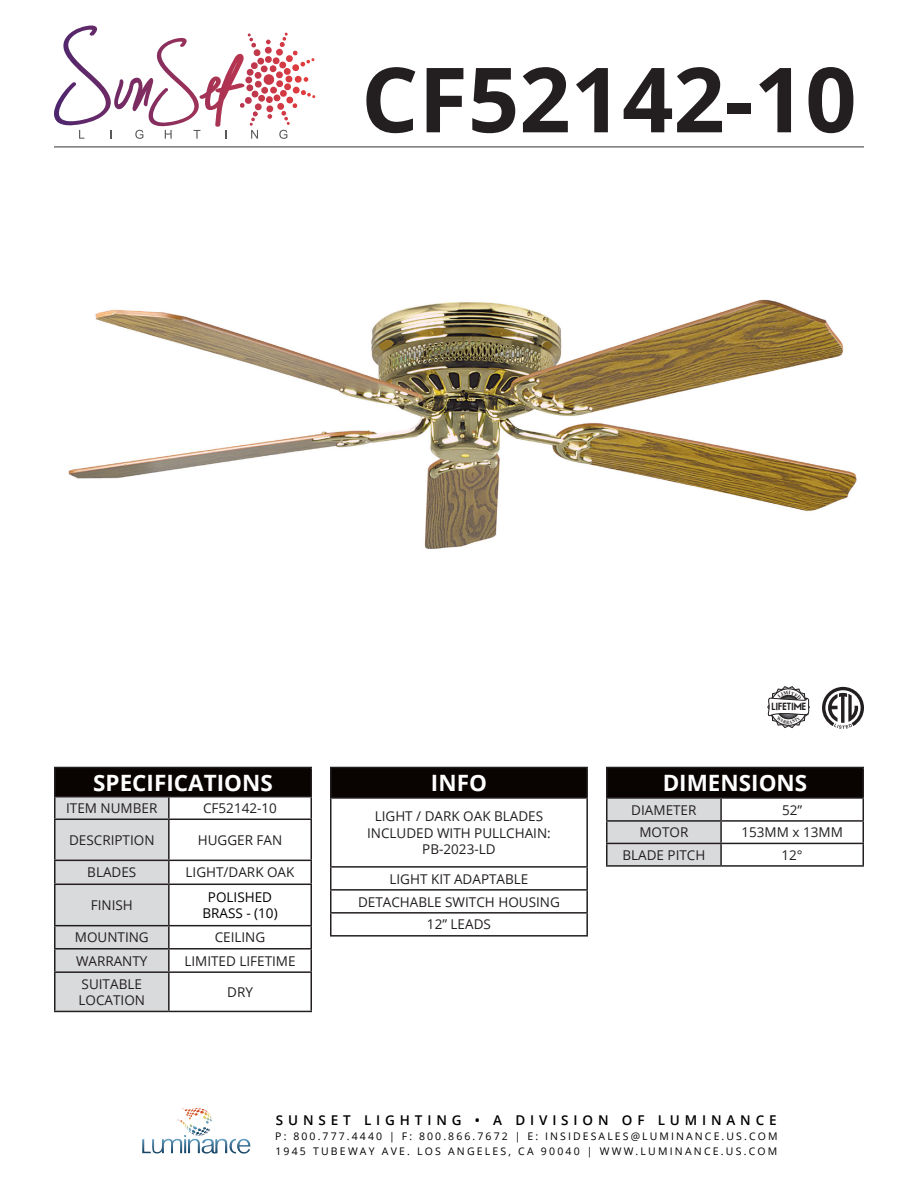
<style>
.page{position:relative;width:918px;height:1188px;background:#fff}
.page>*{position:absolute;margin:0;border:0;box-sizing:border-box;transform-origin:0 0}
.t1{font:700 90px "Open Sans";color:#231f20}
.t2{font:700 22.5px "Open Sans";color:#fff}
.t3{font:13.5px "Open Sans";color:#231f20}
.t4{font:600 13.5px "Open Sans";letter-spacing:.36em;color:#000}
.t5{font:13.5px "Open Sans";color:#000}
.t6{font:10.5px/15px "Open Sans";letter-spacing:.21em;color:#000}
.t7{font:700 9.9px "Movement";color:#231f20}
</style>
<div class="page">
<img style="left:182px;top:1108px;width:29px;height:9px">
<hr style="left:54px;top:146px;width:810px;height:2px;background:#76787b">
<svg style="left:54px;top:26px;width:261px;height:113px"></svg>
<svg style="left:822px;top:687px;width:42px;height:42px"></svg>
<div style="left:607px;top:767px;width:256px;height:31px;background:#090302"></div>
<div style="left:608px;top:799px;width:112px;height:66px;background:#d9dadc"></div>
<hr style="left:606px;top:767px;width:115px;height:1px;background:#231f20">
<hr style="left:606px;top:768px;width:2px;height:29px;background:#231f20">
<hr style="left:721px;top:767px;width:143px;height:1px;background:#231f20">
<hr style="left:862px;top:768px;width:2px;height:29px;background:#231f20">
<hr style="left:606px;top:797px;width:115px;height:2px;background:#231f20">
<hr style="left:606px;top:799px;width:2px;height:21px;background:#231f20">
<hr style="left:721px;top:797px;width:143px;height:2px;background:#231f20">
<hr style="left:720px;top:799px;width:2px;height:21px;background:#231f20">
<hr style="left:862px;top:799px;width:2px;height:21px;background:#231f20">
<hr style="left:606px;top:820px;width:115px;height:2px;background:#231f20">
<hr style="left:606px;top:822px;width:2px;height:21px;background:#231f20">
<hr style="left:721px;top:820px;width:143px;height:2px;background:#231f20">
<hr style="left:720px;top:822px;width:2px;height:21px;background:#231f20">
<hr style="left:862px;top:822px;width:2px;height:21px;background:#231f20">
<hr style="left:606px;top:843px;width:115px;height:1px;background:#231f20">
<hr style="left:606px;top:844px;width:2px;height:21px;background:#231f20">
<hr style="left:721px;top:843px;width:143px;height:1px;background:#231f20">
<hr style="left:720px;top:844px;width:2px;height:21px;background:#231f20">
<hr style="left:862px;top:844px;width:2px;height:21px;background:#231f20">
<hr style="left:606px;top:865px;width:115px;height:2px;background:#231f20">
<hr style="left:721px;top:865px;width:143px;height:2px;background:#231f20">
<div style="left:331px;top:767px;width:256px;height:31px;background:#090302"></div>
<hr style="left:330px;top:767px;width:258px;height:1px;background:#231f20">
<hr style="left:330px;top:768px;width:2px;height:29px;background:#231f20">
<hr style="left:586px;top:768px;width:2px;height:29px;background:#231f20">
<hr style="left:330px;top:797px;width:258px;height:2px;background:#231f20">
<hr style="left:330px;top:799px;width:2px;height:67px;background:#231f20">
<hr style="left:586px;top:799px;width:2px;height:67px;background:#231f20">
<hr style="left:330px;top:866px;width:258px;height:2px;background:#231f20">
<hr style="left:330px;top:868px;width:2px;height:21px;background:#231f20">
<hr style="left:586px;top:868px;width:2px;height:21px;background:#231f20">
<hr style="left:330px;top:889px;width:258px;height:2px;background:#231f20">
<hr style="left:330px;top:891px;width:2px;height:21px;background:#231f20">
<hr style="left:586px;top:891px;width:2px;height:21px;background:#231f20">
<hr style="left:330px;top:912px;width:258px;height:2px;background:#231f20">
<hr style="left:330px;top:914px;width:2px;height:21px;background:#231f20">
<hr style="left:586px;top:914px;width:2px;height:21px;background:#231f20">
<hr style="left:330px;top:935px;width:258px;height:2px;background:#231f20">
<div style="left:55px;top:767px;width:256px;height:30px;background:#090302"></div>
<div style="left:56px;top:797px;width:112px;height:214px;background:#d9dadc"></div>
<hr style="left:54px;top:767px;width:115px;height:1px;background:#231f20">
<hr style="left:54px;top:768px;width:2px;height:28px;background:#231f20">
<hr style="left:169px;top:767px;width:143px;height:1px;background:#231f20">
<hr style="left:310px;top:768px;width:2px;height:28px;background:#231f20">
<hr style="left:54px;top:796px;width:115px;height:1px;background:#231f20">
<hr style="left:54px;top:797px;width:2px;height:22px;background:#231f20">
<hr style="left:169px;top:796px;width:143px;height:1px;background:#231f20">
<hr style="left:168px;top:797px;width:2px;height:22px;background:#231f20">
<hr style="left:310px;top:797px;width:2px;height:22px;background:#231f20">
<hr style="left:54px;top:819px;width:115px;height:1px;background:#231f20">
<hr style="left:54px;top:820px;width:2px;height:40px;background:#231f20">
<hr style="left:169px;top:819px;width:143px;height:1px;background:#231f20">
<hr style="left:168px;top:820px;width:2px;height:40px;background:#231f20">
<hr style="left:310px;top:820px;width:2px;height:40px;background:#231f20">
<hr style="left:54px;top:860px;width:115px;height:1px;background:#231f20">
<hr style="left:54px;top:861px;width:2px;height:23px;background:#231f20">
<hr style="left:169px;top:860px;width:143px;height:1px;background:#231f20">
<hr style="left:168px;top:861px;width:2px;height:23px;background:#231f20">
<hr style="left:310px;top:861px;width:2px;height:23px;background:#231f20">
<hr style="left:54px;top:884px;width:115px;height:1px;background:#231f20">
<hr style="left:54px;top:885px;width:2px;height:40px;background:#231f20">
<hr style="left:169px;top:884px;width:143px;height:1px;background:#231f20">
<hr style="left:168px;top:885px;width:2px;height:40px;background:#231f20">
<hr style="left:310px;top:885px;width:2px;height:40px;background:#231f20">
<hr style="left:54px;top:925px;width:115px;height:1px;background:#231f20">
<hr style="left:54px;top:926px;width:2px;height:22px;background:#231f20">
<hr style="left:169px;top:925px;width:143px;height:1px;background:#231f20">
<hr style="left:168px;top:926px;width:2px;height:22px;background:#231f20">
<hr style="left:310px;top:926px;width:2px;height:22px;background:#231f20">
<hr style="left:54px;top:948px;width:115px;height:2px;background:#231f20">
<hr style="left:54px;top:950px;width:2px;height:21px;background:#231f20">
<hr style="left:169px;top:948px;width:143px;height:2px;background:#231f20">
<hr style="left:168px;top:950px;width:2px;height:21px;background:#231f20">
<hr style="left:310px;top:950px;width:2px;height:21px;background:#231f20">
<hr style="left:54px;top:971px;width:115px;height:2px;background:#231f20">
<hr style="left:54px;top:973px;width:2px;height:38px;background:#231f20">
<hr style="left:169px;top:971px;width:143px;height:2px;background:#231f20">
<hr style="left:168px;top:973px;width:2px;height:38px;background:#231f20">
<hr style="left:310px;top:973px;width:2px;height:38px;background:#231f20">
<hr style="left:54px;top:1011px;width:115px;height:1px;background:#231f20">
<hr style="left:169px;top:1011px;width:143px;height:1px;background:#231f20">
<img style="left:68px;top:299px;width:789px;height:250px">
<svg style="left:768px;top:686px;width:42px;height:42px"></svg>
<p class="t1" style="left:361px;top:36px;width:497px">CF52142-10</p>
<p class="t2" style="left:93px;top:767px;width:181px">SPECIFICATIONS</p>
<p class="t3" style="left:66px;top:799px;width:93px">ITEM NUMBER</p>
<p class="t3" style="left:203px;top:799px;width:75px">CF52142-10</p>
<p class="t3" style="left:69px;top:831px;width:87px">DESCRIPTION</p>
<p class="t3" style="left:198px;top:831px;width:86px">HUGGER FAN</p>
<p class="t3" style="left:87px;top:863px;width:51px">BLADES</p>
<p class="t3" style="left:186px;top:863px;width:110px">LIGHT/DARK OAK</p>
<p class="t3" style="left:91px;top:896px;width:44px">FINISH</p>
<p class="t5" style="left:208px;top:888px;width:66px">POLISHED</p>
<p class="t5" style="left:202px;top:904px;width:77px">BRASS - (10)</p>
<p class="t3" style="left:75px;top:928px;width:75px">MOUNTING</p>
<p class="t3" style="left:215px;top:928px;width:52px">CEILING</p>
<p class="t3" style="left:76px;top:951px;width:73px">WARRANTY</p>
<p class="t3" style="left:184px;top:951px;width:113px">LIMITED LIFETIME</p>
<p class="t3" style="left:82px;top:975px;width:62px">SUITABLE</p>
<p class="t3" style="left:79px;top:991px;width:68px">LOCATION</p>
<p class="t3" style="left:227px;top:983px;width:27px">DRY</p>
<p class="t2" style="left:431px;top:767px;width:58px">INFO</p>
<p class="t3" style="left:375px;top:807px;width:170px">LIGHT / DARK OAK BLADES</p>
<p class="t3" style="left:367px;top:823px;width:185px">INCLUDED WITH PULLCHAIN:</p>
<p class="t3" style="left:422px;top:840px;width:75px">PB-2023-LD</p>
<p class="t3" style="left:390px;top:869px;width:140px">LIGHT KIT ADAPTABLE</p>
<p class="t3" style="left:358px;top:892px;width:203px">DETACHABLE SWITCH HOUSING</p>
<p class="t3" style="left:427px;top:915px;width:65px">12” LEADS</p>
<p class="t7" style="left:772px;top:700px;width:36px">LIFETIME</p>
<p class="t2" style="left:663px;top:767px;width:146px">DIMENSIONS</p>
<p class="t3" style="left:631px;top:800px;width:67px">DIAMETER</p>
<p class="t3" style="left:782px;top:800px;width:22px">52”</p>
<p class="t3" style="left:639px;top:823px;width:51px">MOTOR</p>
<p class="t3" style="left:741px;top:823px;width:103px">153MM x 13MM</p>
<p class="t3" style="left:622px;top:846px;width:84px">BLADE PITCH</p>
<p class="t3" style="left:782px;top:846px;width:23px">12°</p>
<p class="t4" style="left:276px;top:1111px;width:502px">SUNSET LIGHTING • A DIVISION OF LUMINANCE</p>
<p class="t6" style="left:275px;top:1128px;width:504px">P: 800.777.4440 | F: 800.866.7672 | E: INSIDESALES@LUMINANCE.US.COM<br>1945 TUBEWAY AVE. LOS ANGELES, CA 90040 | WWW.LUMINANCE.US.COM</p>
</div>
